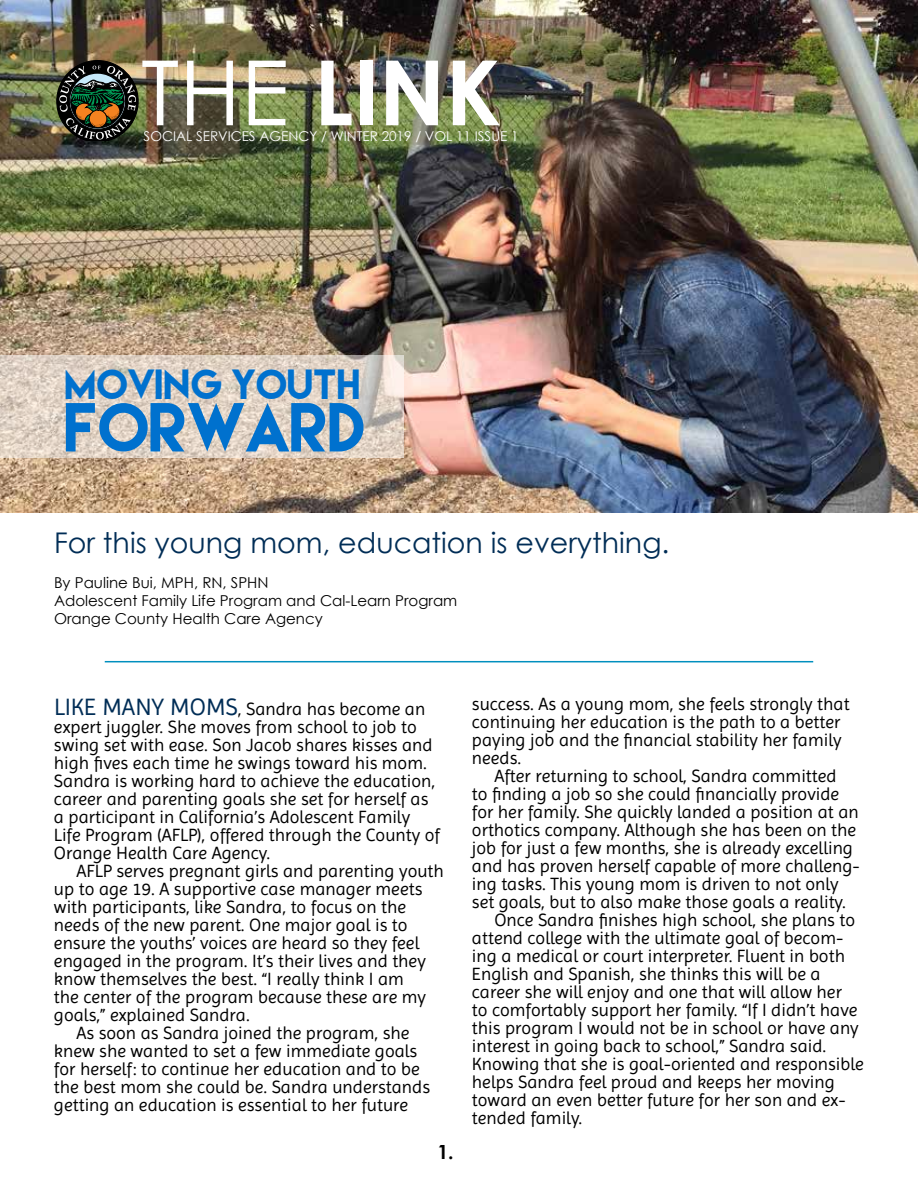
<style>
.page{position:relative;width:918px;height:1188px;background:#fff}
.page>*{position:absolute;margin:0;border:0;box-sizing:border-box;transform-origin:0 0}
.t1{font:700 90px "Century Gothic";color:#fff}
.t2{font:61.5px "Lemon Milk";color:#0071ce}
.t3{font:37.5px "Lemon Milk";color:#0071ce}
.t4{font:28.5px "Century Gothic";color:#002d56}
.t5{font:700 19.5px "Century Gothic";color:#000}
.t6{font:18px/18px "Imprima";color:#000}
.t7{font:15px/18px "Century Gothic";color:#000}
.t8{font:13.5px "Century Gothic";color:#fff}
.s1{font-weight:400}
.s2{font-size:24px;color:#002d56}
</style>
<div class="page">
<img style="left:0;top:0;width:918px;height:513px">
<img style="left:56px;top:60px;width:83px;height:81px">
<hr style="left:105px;top:661px;width:708px;height:1px;background:#008fbe">
<svg style="left:0;top:355px;width:404px;height:102px"></svg>
<h1 class="t1" style="left:141px;top:24px;width:362px"><span class="s1">THE</span> LINK</h1>
<p class="t8" style="left:144px;top:127px;width:377px">SOCIAL SERVICES AGENCY / WINTER 2019 / VOL 11 ISSUE 1</p>
<h3 class="t3" style="left:66px;top:365px;width:297px">MOVING YOUTH</h3>
<h2 class="t2" style="left:66px;top:396px;width:302px">FORWARD</h2>
<h3 class="t4" style="left:54px;top:523px;width:617px">For this young mom, education is everything.</h3>
<p class="t7" style="left:54px;top:573px;width:405px">By Pauline Bui, MPH, RN, SPHN<br>Adolescent Family Life Program and Cal-Learn Program<br>Orange County Health Care Agency</p>
<p class="t6" style="left:54px;top:700px;width:388px"><span class="s2">LIKE MANY MOMS</span>, Sandra has become an expert juggler. She moves from school to job to swing set with ease. Son Jacob shares kisses and high fives each time he swings toward his mom.<br>Sandra is working hard to achieve the education, career and parenting goals she set for herself as a participant in California’s Adolescent Family Life Program (AFLP), offered through the County of Orange Health Care Agency.</p>
<p class="t6" style="left:76px;top:862px;width:369px">AFLP serves pregnant girls and parenting youth</p>
<p class="t6" style="left:54px;top:880px;width:370px">up to age 19. A supportive case manager meets</p>
<p class="t6" style="left:54px;top:898px;width:354px">with participants, like Sandra, to focus on the</p>
<p class="t6" style="left:54px;top:916px;width:355px">needs of the new parent. One major goal is to</p>
<p class="t6" style="left:54px;top:934px;width:367px">ensure the youths’ voices are heard so they feel</p>
<p class="t6" style="left:54px;top:952px;width:373px">engaged in the program. It’s their lives and they</p>
<p class="t6" style="left:54px;top:970px;width:351px">know themselves the best. “I really think I am</p>
<p class="t6" style="left:54px;top:988px;width:374px">the center of the program because these are my</p>
<p class="t6" style="left:54px;top:1006px;width:197px">goals,” explained Sandra.</p>
<p class="t6" style="left:76px;top:1024px;width:334px">As soon as Sandra joined the program, she</p>
<p class="t6" style="left:54px;top:1042px;width:365px">knew she wanted to set a few immediate goals</p>
<p class="t6" style="left:54px;top:1060px;width:367px">for herself: to continue her education and to be</p>
<p class="t6" style="left:54px;top:1078px;width:378px">the best mom she could be. Sandra understands</p>
<p class="t6" style="left:54px;top:1096px;width:356px">getting an education is essential to her future</p>
<p class="t5" style="left:437px;top:1137px;width:18px">1.</p>
<p class="t6" style="left:472px;top:695px;width:379px">success. As a young mom, she feels strongly that continuing her education is the path to a better paying job and the financial stability her family needs.</p>
<p class="t6" style="left:494px;top:767px;width:344px">After returning to school, Sandra committed</p>
<p class="t6" style="left:472px;top:785px;width:369px">to finding a job so she could financially provide</p>
<p class="t6" style="left:472px;top:803px;width:388px">for her family. She quickly landed a position at an</p>
<p class="t6" style="left:472px;top:821px;width:386px">orthotics company. Although she has been on the</p>
<p class="t6" style="left:472px;top:839px;width:383px">job for just a few months, she is already excelling</p>
<p class="t6" style="left:472px;top:857px;width:389px">and has proven herself capable of more challeng-</p>
<p class="t6" style="left:472px;top:875px;width:368px">ing tasks. This young mom is driven to not only</p>
<p class="t6" style="left:472px;top:893px;width:376px">set goals, but to also make those goals a reality.</p>
<p class="t6" style="left:494px;top:911px;width:362px">Once Sandra finishes high school, she plans to</p>
<p class="t6" style="left:472px;top:929px;width:373px">attend college with the ultimate goal of becom-</p>
<p class="t6" style="left:472px;top:947px;width:375px">ing a medical or court interpreter. Fluent in both</p>
<p class="t6" style="left:472px;top:965px;width:350px">English and Spanish, she thinks this will be a</p>
<p class="t6" style="left:472px;top:983px;width:372px">career she will enjoy and one that will allow her</p>
<p class="t6" style="left:472px;top:1001px;width:387px">to comfortably support her family. “If I didn’t have</p>
<p class="t6" style="left:472px;top:1019px;width:388px">this program I would not be in school or have any</p>
<p class="t6" style="left:472px;top:1037px;width:356px">interest in going back to school,” Sandra said.</p>
<p class="t6" style="left:472px;top:1055px;width:393px">Knowing that she is goal-oriented and responsible</p>
<p class="t6" style="left:472px;top:1073px;width:364px">helps Sandra feel proud and keeps her moving</p>
<p class="t6" style="left:472px;top:1091px;width:375px">toward an even better future for her son and ex-</p>
<p class="t6" style="left:472px;top:1109px;width:112px">tended family.</p>
</div>
